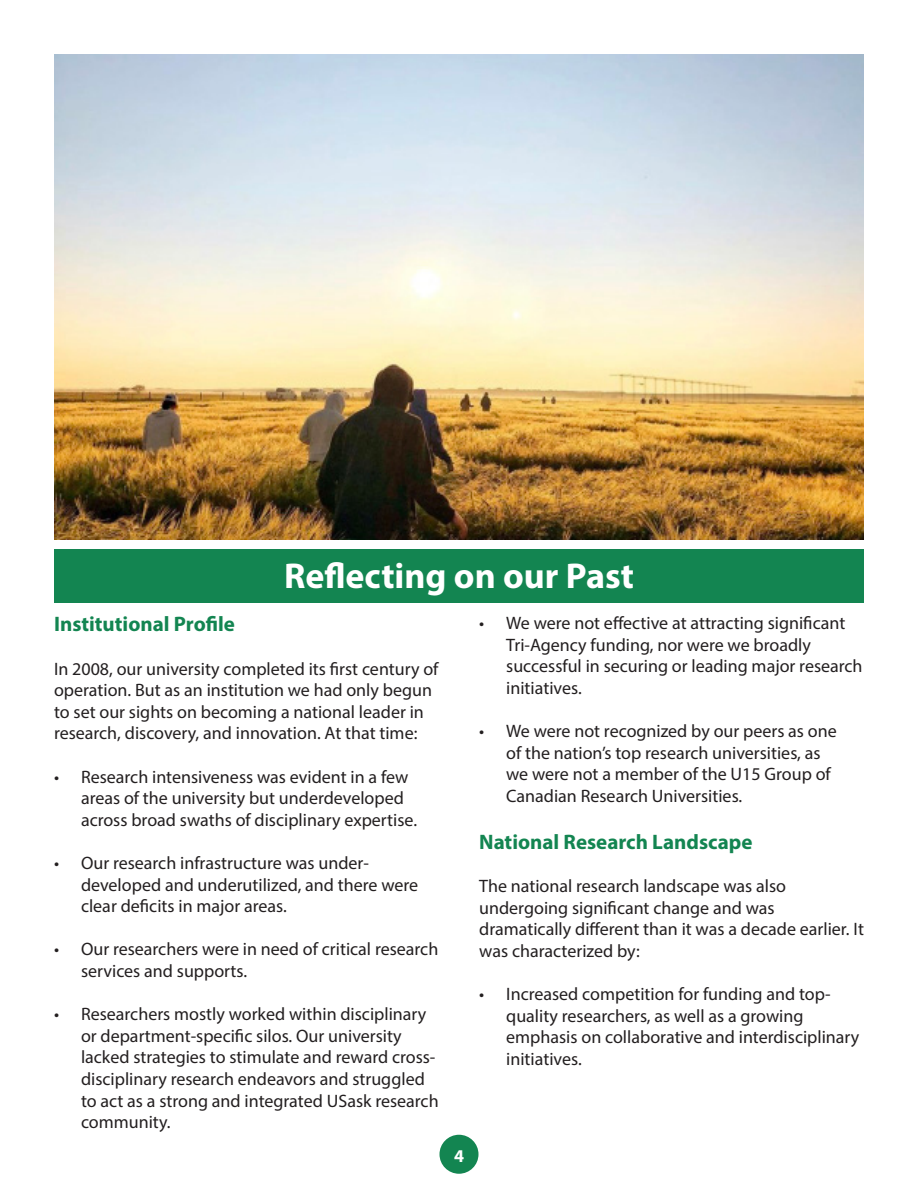
<style>
.page{position:relative;width:918px;height:1188px;background:#fff}
.page>*{position:absolute;margin:0;border:0;box-sizing:border-box;transform-origin:0 0}
.t1{font:700 36px "Myriad Pro";color:#fff}
.t2{font:700 21px "Myriad Pro";color:#138551}
.t3{font:18px/21.6px "Myriad Pro";color:#231f20}
.t4{font:700 18px "Myriad Pro";color:#fff}
</style>
<div class="page">
<div style="left:440px;top:1135px;width:38px;height:39px;background:#138551;border-radius:50%"></div>
<img style="left:54px;top:54px;width:810px;height:486px">
<div style="left:54px;top:549px;width:810px;height:54px;background:#138551"></div>
<p class="t1" style="left:284px;top:552px;width:351px">Reflecting on our Past</p>
<p class="t2" style="left:54px;top:611px;width:183px">Institutional Profile</p>
<p class="t3" style="left:54px;top:657px;width:386px">In 2008, our university completed its first century of operation. But as an institution we had only begun to set our sights on becoming a national leader in research, discovery, and innovation. At that time:</p>
<p class="t3" style="left:81px;top:765px;width:338px;text-indent:-27px">• Research intensiveness was evident in a few areas of the university but underdeveloped across broad swaths of disciplinary expertise.</p>
<p class="t3" style="left:81px;top:852px;width:339px;text-indent:-27px">• Our research infrastructure was under&shy;developed and underutilized, and there were clear deficits in major areas.</p>
<p class="t3" style="left:81px;top:938px;width:359px;text-indent:-27px">• Our researchers were in need of critical research services and supports.</p>
<p class="t3" style="left:81px;top:1003px;width:359px;text-indent:-27px">• Researchers mostly worked within disciplinary or department-specific silos. Our university lacked strategies to stimulate and reward cross&shy;disciplinary research endeavors and struggled to act as a strong and integrated USask research community.</p>
<p class="t4" style="left:454px;top:1144px;width:11px">4</p>
<p class="t3" style="left:506px;top:612px;width:358px;text-indent:-27px">• We were not effective at attracting significant Tri-Agency funding, nor were we broadly successful in securing or leading major research initiatives.</p>
<p class="t3" style="left:506px;top:720px;width:332px;text-indent:-27px">• We were not recognized by our peers as one of the nation’s top research universities, as we were not a member of the U15 Group of Canadian Research Universities.</p>
<p class="t2" style="left:479px;top:828px;width:275px">National Research Landscape</p>
<p class="t3" style="left:479px;top:875px;width:386px">The national research landscape was also undergoing significant change and was dramatically different than it was a decade earlier. It was characterized by:</p>
<p class="t3" style="left:506px;top:983px;width:355px;text-indent:-27px">• Increased competition for funding and top&shy;quality researchers, as well as a growing emphasis on collaborative and interdisciplinary initiatives.</p>
</div>
